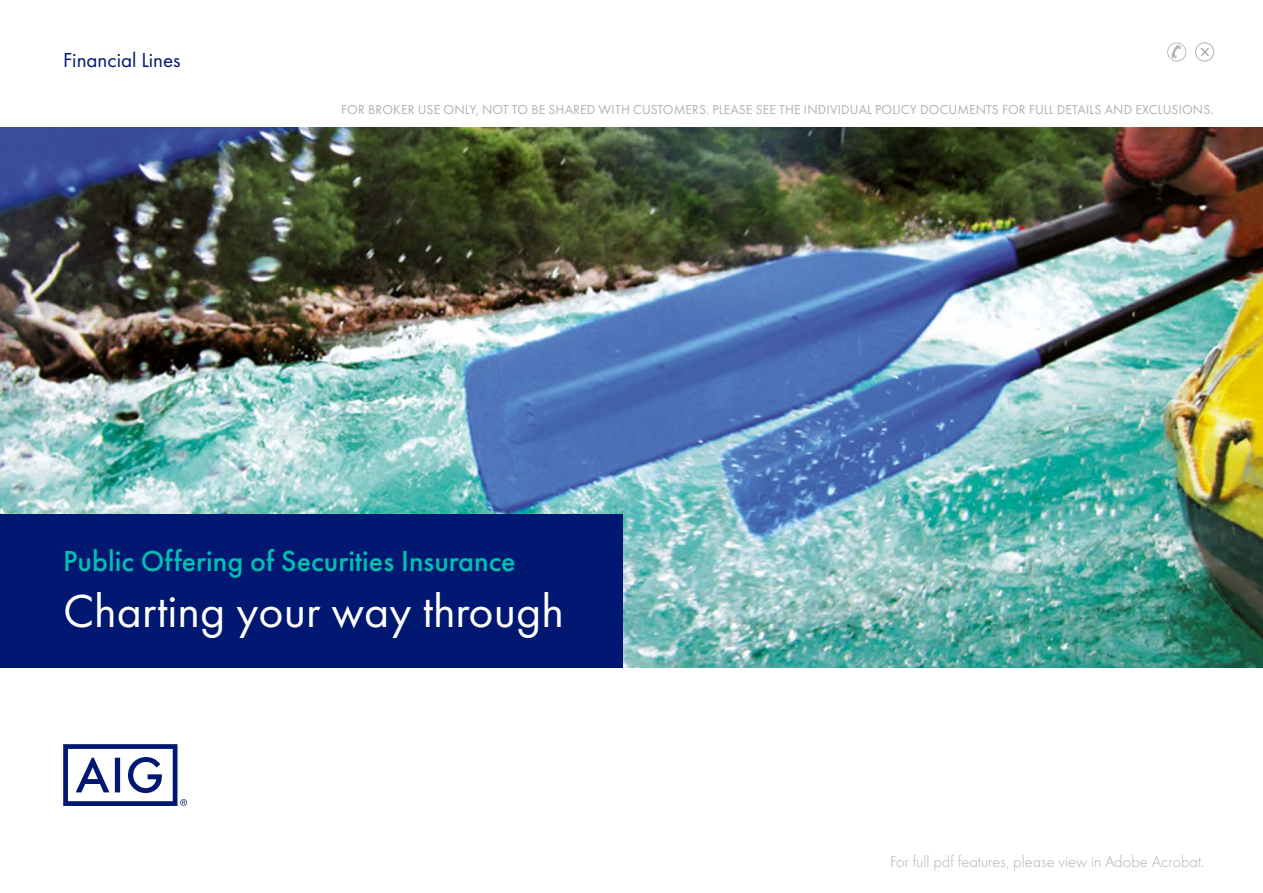
<style>
.page{position:relative;width:1263px;height:893px;background:#fff}
.page>*{position:absolute;margin:0;border:0;box-sizing:border-box;transform-origin:0 0}
.Cover-title{font:48px "Futura PT";color:#fff}
.Cover-title-2{font:500 30px "Futura PT";color:#00bfb3}
.t1{font:21px "Futura PT";color:#001871}
.t2{font:300 16.5px "Futura PT";color:#b1b1b1}
.Copy{font:13.5px "Futura PT";letter-spacing:.01em;color:#b1b1b1}
</style>
<div class="page">
<img style="left:0;top:128px;width:1263px;height:540px">
<div style="left:0;top:514px;width:623px;height:154px;background:#001871"></div>
<svg style="left:63px;top:744px;width:124px;height:62px"></svg>
<svg style="left:1167px;top:43px;width:19px;height:19px"></svg>
<div style="left:1195px;top:42px;width:19px;height:19px;border:1px solid #b1b1b1;border-radius:50%"></div>
<svg style="left:1200px;top:48px;width:9px;height:8px"></svg>
<p class="t1" style="left:63px;top:48px;width:119px">Financial Lines</p>
<p class="Copy" style="left:341px;top:102px;width:874px">FOR BROKER USE ONLY, NOT TO BE SHARED WITH CUSTOMERS. PLEASE SEE THE INDIVIDUAL POLICY DOCUMENTS FOR FULL DETAILS AND EXCLUSIONS.</p>
<p class="Cover-title-2" style="left:63px;top:543px;width:454px">Public Offering of Securities Insurance</p>
<p class="Cover-title" style="left:63px;top:583px;width:502px">Charting your way through</p>
<p class="t2" style="left:890px;top:852px;width:316px">For full pdf features, please view in Adobe Acrobat.</p>
</div>
